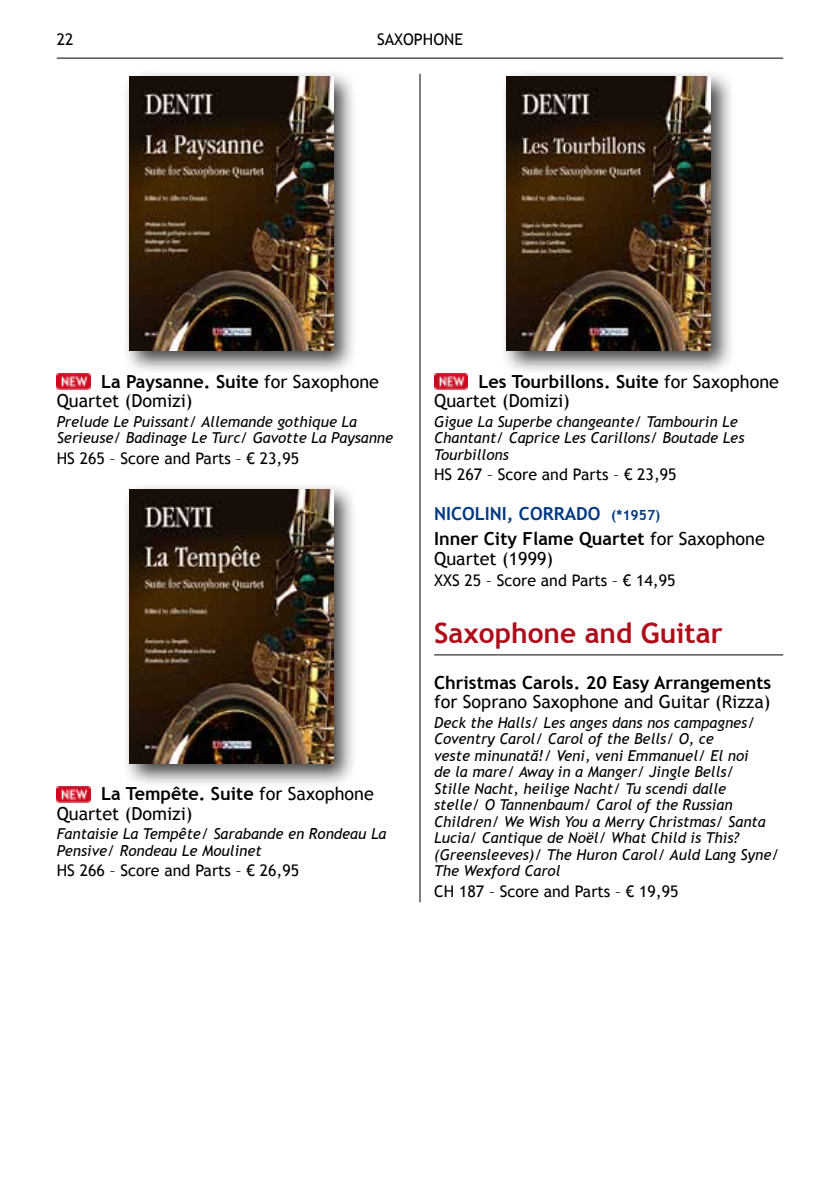
<style>
.page{position:relative;width:840px;height:1191px;background:#fff}
.page>*{position:absolute;margin:0;border:0;box-sizing:border-box;transform-origin:0 0}
.t1{font:700 28px "Trebuchet MS";color:#ae0e1b}
.t2{font:18px/19.8px "Trebuchet MS";color:#000}
.t3{font:700 18px/25.4px "Trebuchet MS";color:#000}
.t4{font:16px "Trebuchet MS";color:#000}
.t5{font:italic 15px/16.6px "Trebuchet MS";color:#000}
.s1{font-weight:700}
.s2{color:#003882}
.s3{font-size:14px;color:#003882}
.s4{font-weight:400}
</style>
<div class="page">
<div style="left:122px;top:69px;width:235px;height:307px;background:#000;opacity:.75"></div>
<img style="left:129px;top:77px;width:204px;height:274px">
<img style="left:57px;top:374px;width:33px;height:15px">
<div style="left:122px;top:482px;width:235px;height:306px;background:#000;opacity:.75"></div>
<img style="left:129px;top:489px;width:204px;height:274px">
<img style="left:57px;top:786px;width:33px;height:16px">
<hr style="left:434px;top:654px;width:348px;height:1px;background:#000">
<div style="left:499px;top:69px;width:236px;height:307px;background:#000;opacity:.75"></div>
<img style="left:506px;top:77px;width:204px;height:274px">
<img style="left:434px;top:374px;width:33px;height:15px">
<hr style="left:57px;top:58px;width:725px;height:1px;background:#000">
<hr style="left:419px;top:74px;width:1px;height:828px;background:#000">
<p class="t4" style="left:57px;top:30px;width:18px">22</p>
<p class="t4" style="left:377px;top:30px;width:19px">Saxopho</p>
<p class="t4" style="left:444px;top:30px;width:19px">ne</p>
<p class="t2" style="left:57px;top:371px;width:323px;text-indent:44px"><span class="s1">La Paysanne. Suite</span> for Saxophone<br>Quartet (Domizi)</p>
<p class="t5" style="left:57px;top:413px;width:338px">Prelude Le Puissant/ Allemande gothique La<br>Serieuse/ Badinage Le Turc/ Gavotte La Paysanne</p>
<p class="t4" style="left:57px;top:448px;width:244px">HS 265 – Score and Parts – € 23,95</p>
<p class="t2" style="left:57px;top:784px;width:318px;text-indent:44px"><span class="s1">La Tempête. Suite</span> for Saxophone<br>Quartet (Domizi)</p>
<p class="t5" style="left:57px;top:826px;width:331px">Fantaisie La Tempête/ Sarabande en Rondeau La<br>Pensive/ Rondeau Le Moulinet</p>
<p class="t4" style="left:57px;top:861px;width:244px">HS 266 – Score and Parts – € 26,95</p>
<p class="t2" style="left:434px;top:371px;width:346px;text-indent:44px"><span class="s1">Les Tourbillons. Suite</span> for Saxophone<br>Quartet (Domizi)</p>
<p class="t5" style="left:434px;top:413px;width:311px">Gigue La Superbe changeante/ Tambourin Le<br>Chantant/ Caprice Les Carillons/ Boutade Les<br>Tourbillons</p>
<p class="t4" style="left:434px;top:465px;width:244px">HS 267 – Score and Parts – € 23,95</p>
<p class="t3" style="left:434px;top:501px;width:332px"><span class="s2">NICOLINI, CORRADO</span> <span class="s3">(*1957)<br></span>Inner City Flame Quartet <span class="s4">for Saxophone</span></p>
<p class="t2" style="left:434px;top:549px;width:120px">Quartet (1999)</p>
<p class="t4" style="left:434px;top:570px;width:243px">XXS 25 – Score and Parts – € 14,95</p>
<h1 class="t1" style="left:434px;top:616px;width:290px">Saxophone and Guitar</h1>
<p class="t3" style="left:434px;top:669px;width:338px">Christmas Carols. 20 Easy Arrangements</p>
<p class="t2" style="left:434px;top:692px;width:338px">for Soprano Saxophone and Guitar (Rizza)</p>
<p class="t5" style="left:434px;top:714px;width:346px">Deck the Halls/ Les anges dans nos campagnes/ Coventry Carol/ Carol of the Bells/ O, ce<br>veste minunată!/ Veni, veni Emmanuel/ El noi<br>de la mare/ Away in a Manger/ Jingle Bells/<br>Stille Nacht, heilige Nacht/ Tu scendi dalle<br>stelle/ O Tannenbaum/ Carol of the Russian Children/ We Wish You a Merry Christmas/ Santa Lucia/ Cantique de Noël/ What Child is This? (Greensleeves)/ The Huron Carol/ Auld Lang Syne/ The Wexford Carol</p>
<p class="t4" style="left:434px;top:881px;width:246px">CH 187 – Score and Parts – € 19,95</p>
</div>
